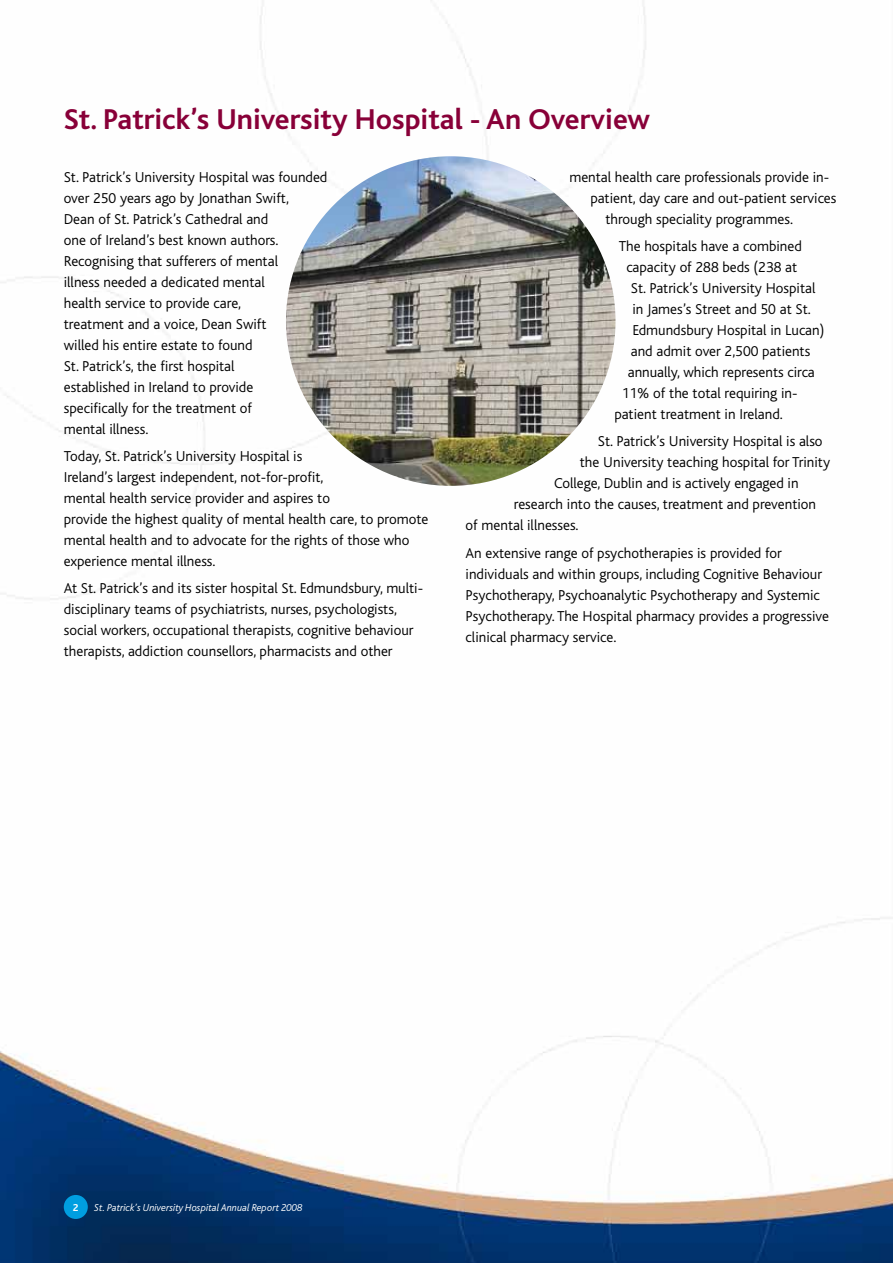
<style>
.page{position:relative;width:893px;height:1263px;background:#fff}
.page>*{position:absolute;margin:0;border:0;box-sizing:border-box;transform-origin:0 0}
.t1{font:700 30px "Bliss";color:#880038}
.t2{font:300 15px/21px "Bliss";color:#000}
.t3{font:italic 300 10.5px "Bliss";color:#fff}
.t4{font:700 10.5px "Bliss";color:#fff}
</style>
<div class="page">
<img style="left:0;top:0;width:893px;height:1263px">
<div style="left:64px;top:1195px;width:24px;height:24px;background:#009ee0;border-radius:50%"></div>
<img style="left:286px;top:156px;width:329px;height:330px;border-radius:165px">
<h1 class="t1" style="left:64px;top:104px;width:588px">St. Patrick’s University Hospital - An Overview</h1>
<p class="t2" style="left:64px;top:166px;width:265px">St. Patrick’s University Hospital was founded over 250 years ago by Jonathan Swift,<br>Dean of St. Patrick’s Cathedral and<br>one of Ireland’s best known authors.<br>Recognising that sufferers of mental<br>illness needed a dedicated mental<br>health service to provide care,<br>treatment and a voice, Dean Swift<br>willed his entire estate to found<br>St. Patrick’s, the first hospital<br>established in Ireland to provide<br>specifically for the treatment of<br>mental illness.</p>
<p class="t2" style="left:64px;top:446px;width:366px">Today, St. Patrick’s University Hospital is<br>Ireland’s largest independent, not-for-profit,<br>mental health service provider and aspires to<br>provide the highest quality of mental health care, to promote mental health and to advocate for the rights of those who experience mental illness.</p>
<p class="t2" style="left:64px;top:578px;width:361px">At St. Patrick’s and its sister hospital St. Edmundsbury, multi&shy;disciplinary teams of psychiatrists, nurses, psychologists, social workers, occupational therapists, cognitive behaviour therapists, addiction counsellors, pharmacists and other</p>
<p class="t2" style="left:569px;top:166px;width:261px">mental health care professionals provide in-</p>
<p class="t2" style="left:590px;top:187px;width:248px">patient, day care and out-patient services</p>
<p class="t2" style="left:605px;top:208px;width:189px">through speciality programmes.</p>
<p class="t2" style="left:619px;top:236px;width:184px">The hospitals have a combined</p>
<p class="t2" style="left:626px;top:257px;width:172px">capacity of 288 beds (238 at</p>
<p class="t2" style="left:631px;top:278px;width:186px">St. Patrick’s University Hospital</p>
<p class="t2" style="left:632px;top:299px;width:180px">in James’s Street and 50 at St.</p>
<p class="t2" style="left:632px;top:320px;width:194px">Edmundsbury Hospital in Lucan)</p>
<p class="t2" style="left:631px;top:341px;width:181px">and admit over 2,500 patients</p>
<p class="t2" style="left:628px;top:362px;width:189px">annually, which represents circa</p>
<p class="t2" style="left:622px;top:383px;width:177px">11% of the total requiring in-</p>
<p class="t2" style="left:614px;top:404px;width:170px">patient treatment in Ireland.</p>
<p class="t2" style="left:598px;top:431px;width:226px">St. Patrick’s University Hospital is also</p>
<p class="t2" style="left:580px;top:452px;width:252px">the University teaching hospital for Trinity</p>
<p class="t2" style="left:554px;top:473px;width:246px">College, Dublin and is actively engaged in</p>
<p class="t2" style="left:514px;top:494px;width:304px">research into the causes, treatment and prevention</p>
<p class="t2" style="left:466px;top:515px;width:114px">of mental illnesses.</p>
<p class="t2" style="left:466px;top:543px;width:365px">An extensive range of psychotherapies is provided for individuals and within groups, including Cognitive Behaviour Psychotherapy, Psychoanalytic Psychotherapy and Systemic Psychotherapy. The Hospital pharmacy provides a progressive clinical pharmacy service.</p>
<p class="t4" style="left:73px;top:1202px;width:7px">2</p>
<p class="t3" style="left:94px;top:1202px;width:210px">St. Patrick’s University Hospital Annual Report 2008</p>
</div>
